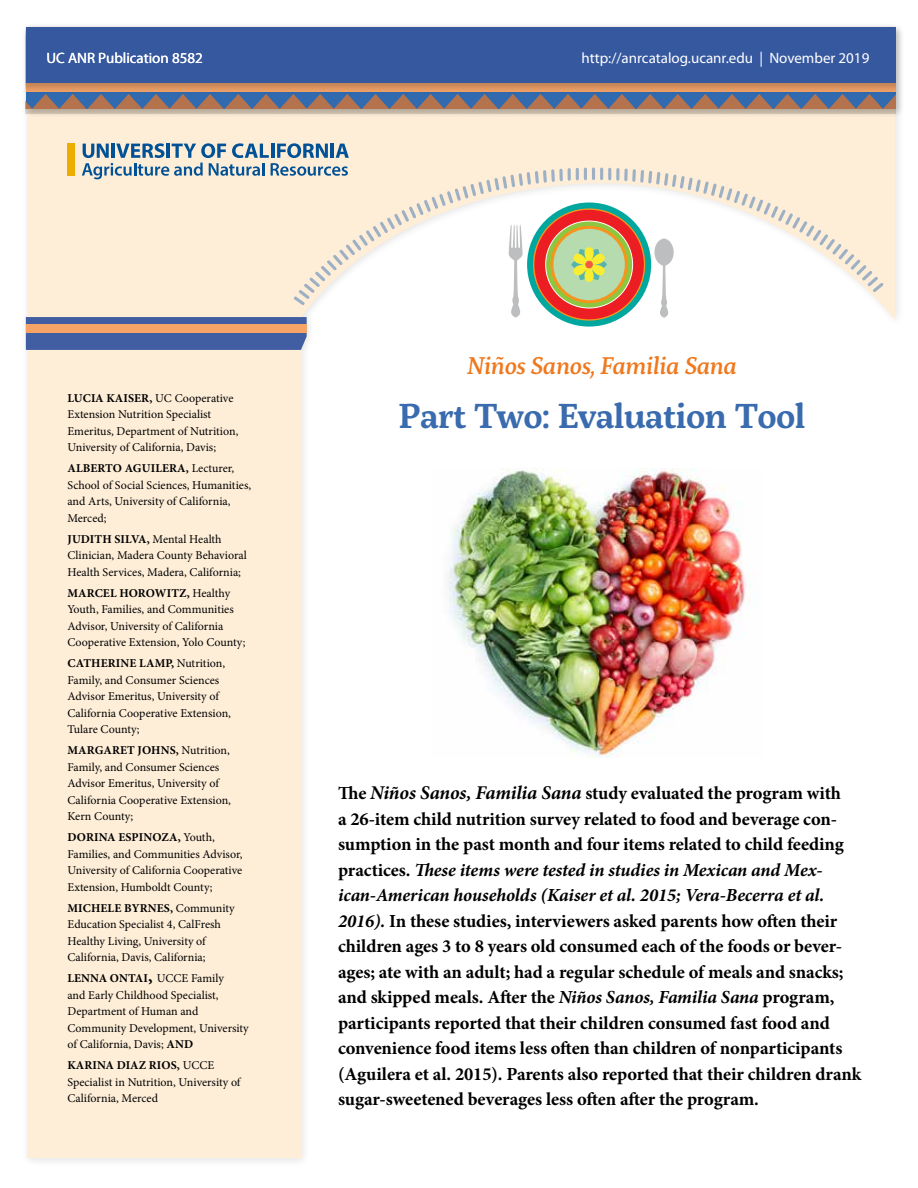
<style>
.page{position:relative;width:918px;height:1188px;background:#fff}
.page>*{position:absolute;margin:0;border:0;box-sizing:border-box;transform-origin:0 0}
.H1{font:600 34.5px "Servus Slab";letter-spacing:-.015em;color:#396bae}
.Series_title{font:italic 500 24px "Servus Slab";letter-spacing:-.015em;color:#f0781c}
.Intro{font:700 18.45px/25.5px "Minion Pro";letter-spacing:-.005em;color:#000}
.t1{font:15px "Myriad Pro";color:#fff}
.AU{font:12px/16.5px "Minion Pro";color:#000}
.s1{font-weight:700}
.s2{font-weight:700;font-size:18px}
.s3{font-style:italic;font-size:19.5px}
.s4{font-style:italic}
</style>
<div class="page">
<svg style="left:27px;top:119px;width:868px;height:201px;background:#fdeeda"></svg>
<div style="left:23px;top:24px;width:882px;height:95px;background:#000;opacity:.2"></div>
<div style="left:26px;top:95px;width:869px;height:18px;background:#bcb0a0"></div>
<div style="left:26px;top:23px;width:869px;height:72px;background:#000;opacity:.23"></div>
<div style="left:26px;top:27px;width:869px;height:56px;background:#36589f"></div>
<svg style="left:26px;top:94px;width:869px;height:15px;background:#726e7d"></svg>
<div style="left:27px;top:329px;width:274px;height:829px;background:#feeed8"></div>
<img style="left:448px;top:469px;width:303px;height:289px">
<svg style="left:527px;top:203px;width:124px;height:124px"></svg>
<svg style="left:534px;top:209px;width:111px;height:111px;background:#ed2c2a"></svg>
<svg style="left:546px;top:221px;width:87px;height:87px"></svg>
<svg style="left:551px;top:226px;width:76px;height:77px"></svg>
<div style="left:553px;top:229px;width:72px;height:71px;background:#b5dbae;border-radius:50%"></div>
<svg style="left:571px;top:247px;width:36px;height:35px"></svg>
<div style="left:585px;top:261px;width:8px;height:7px;background:#f15b40;border-radius:50%"></div>
<svg style="left:26px;top:143px;width:531px;height:207px"></svg>
<svg style="left:559px;top:170px;width:4px;height:10px"></svg>
<svg style="left:568px;top:169px;width:51px;height:10px"></svg>
<svg style="left:624px;top:170px;width:4px;height:10px"></svg>
<svg style="left:632px;top:168px;width:253px;height:150px"></svg>
<p class="t1" style="left:46px;top:49px;width:158px">UC ANR Publication 8582</p>
<p class="t1" style="left:582px;top:49px;width:289px">http://anrcatalog.ucanr.edu | November 2019</p>
<p class="AU" style="left:68px;top:390px;width:172px"><span class="s1">LUCIA KAISER,</span> UC Cooperative Extension Nutrition Specialist Emeritus, Department of Nutrition, University of California, Davis;</p>
<p class="AU" style="left:68px;top:460px;width:185px"><span class="s1">ALBERTO AGUILERA,</span> Lecturer,<br>School of Social Sciences, Humanities, and Arts, University of California,<br>Merced;</p>
<p class="AU" style="left:68px;top:531px;width:181px"><span class="s1">JUDITH SILVA,</span> Mental Health<br>Clinician, Madera County Behavioral<br>Health Services, Madera, California;</p>
<p class="AU" style="left:68px;top:585px;width:180px"><span class="s1">MARCEL HOROWITZ,</span> Healthy Youth, Families, and Communities Advisor, University of California Cooperative Extension, Yolo County;</p>
<p class="AU" style="left:68px;top:655px;width:165px"><span class="s1">CATHERINE LAMP,</span> Nutrition,<br>Family, and Consumer Sciences<br>Advisor Emeritus, University of<br>California Cooperative Extension,<br>Tulare County;</p>
<p class="AU" style="left:68px;top:742px;width:165px"><span class="s1">MARGARET JOHNS,</span> Nutrition,<br>Family, and Consumer Sciences<br>Advisor Emeritus, University of<br>California Cooperative Extension,<br>Kern County;</p>
<p class="AU" style="left:68px;top:829px;width:176px"><span class="s1">DORINA ESPINOZA,</span> Youth,<br>Families, and Communities Advisor,<br>University of California Cooperative<br>Extension, Humboldt County;</p>
<p class="AU" style="left:68px;top:900px;width:169px"><span class="s1">MICHELE BYRNES,</span> Community<br>Education Specialist 4, CalFresh<br>Healthy Living, University of<br>California, Davis, California;</p>
<p class="AU" style="left:68px;top:970px;width:183px"><span class="s1">LENNA ONTAI</span><span class="s2">,</span> UCCE Family<br>and Early Childhood Specialist,<br>Department of Human and<br>Community Development, University of California, Davis; <span class="s1">AND</span></p>
<p class="AU" style="left:68px;top:1057px;width:175px"><span class="s1">KARINA DIAZ RIOS,</span> UCCE<br>Specialist in Nutrition, University of<br>California, Merced</p>
<h1 class="Series_title" style="left:467px;top:352px;width:271px">Niños Sanos, Familia Sana</h1>
<h2 class="H1" style="left:399px;top:391px;width:408px">Part Two: Evaluation Tool</h2>
<p class="Intro" style="left:338px;top:780px;width:525px">The <span class="s3">Niños Sanos, Familia Sana</span> study evaluated the program with<br>a 26-item child nutrition survey related to food and beverage con&shy;sumption in the past month and four items related to child feeding practices. <span class="s4">These items were tested in studies in Mexican and Mex&shy;ican-American households (Kaiser et al. 2015; Vera-Becerra et al.<br>2016).</span> In these studies, interviewers asked parents how often their children ages 3 to 8 years old consumed each of the foods or bever&shy;ages; ate with an adult; had a regular schedule of meals and snacks; and skipped meals. After the <span class="s4">Niños Sanos, Familia Sana</span> program, participants reported that their children consumed fast food and convenience food items less often than children of nonparticipants (Aguilera et al. 2015). Parents also reported that their children drank sugar-sweetened beverages less often after the program.</p>
</div>
